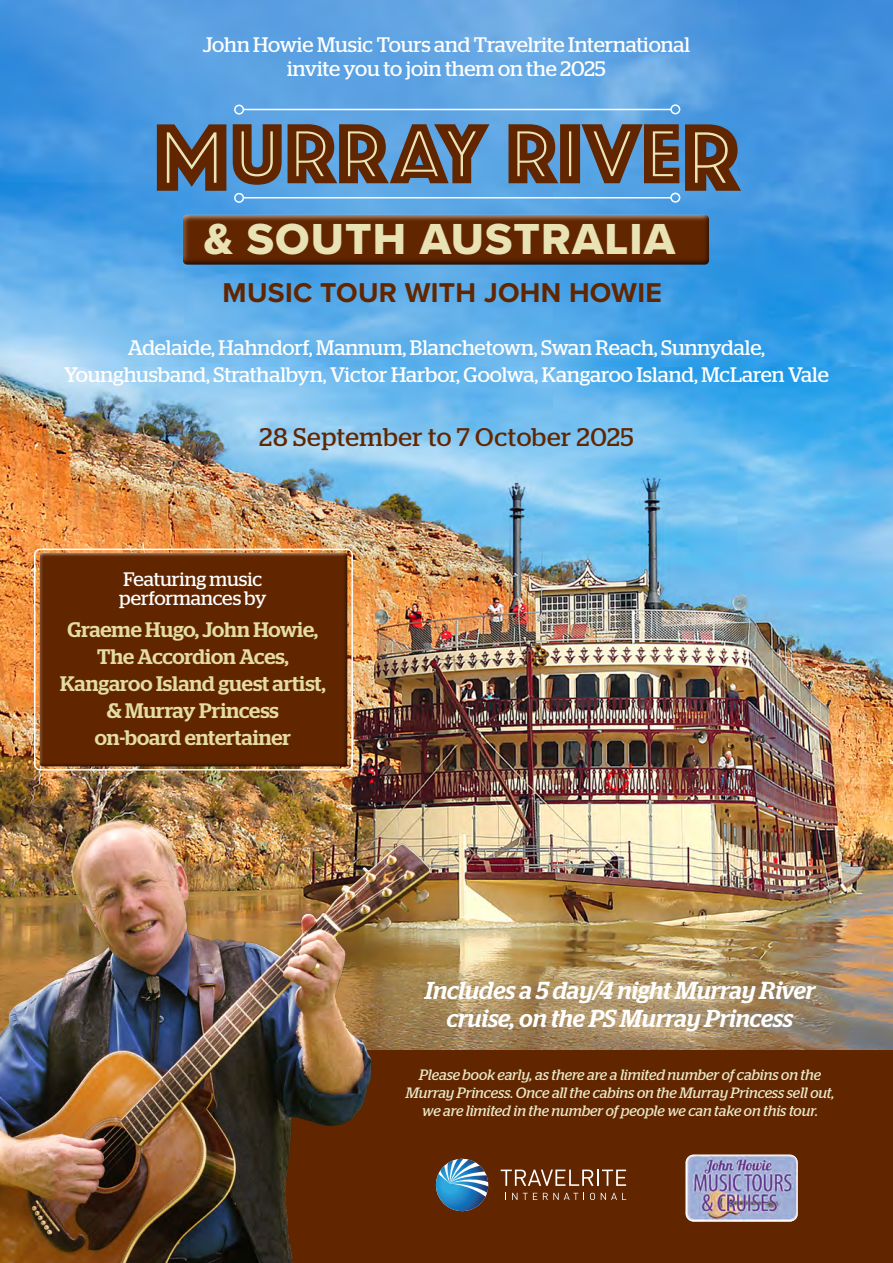
<style>
.page{position:relative;width:893px;height:1263px;background:#fff}
.page>*{position:absolute;margin:0;border:0;box-sizing:border-box;transform-origin:0 0}
.day_date{font:88.35px "Phosphate Inline";color:#612600}
.t1{font:45px "Proxima Nova Extrabld";letter-spacing:.025em;color:#e9e2b4}
.t2{font:700 28.2px "Proxima Nova";letter-spacing:.01em;color:#612600}
.day_date-2{font:25.5px "Stag";letter-spacing:.025em;color:#612600}
.day_date-3{font:italic 500 24.6px/28px "Stag";letter-spacing:-.005em;color:#fff;text-align:center}
.day_date-4{font:21px/27px "Stag";color:#fff;text-align:center}
.day_date-5{font:500 21px/27px "Stag";color:#e4dca2;text-align:center}
.day_date-6{font:19.5px/19.5px "Stag";color:#fff}
.day_date-7{font:italic 15px/18px "Stag";letter-spacing:-.005em;color:#ebe8c9;text-align:center}
.s1{font-size:99.45px}
</style>
<div class="page">
<img style="left:0;top:0;width:893px;height:1050px">
<div style="left:0;top:1050px;width:893px;height:213px;background:#612600"></div>
<img style="left:686px;top:1155px;width:111px;height:66px">
<svg style="left:501px;top:1169px;width:125px;height:17px"></svg>
<svg style="left:437px;top:1158px;width:52px;height:54px"></svg>
<svg style="left:512px;top:1193px;width:5px;height:7px"></svg>
<svg style="left:523px;top:1193px;width:14px;height:7px"></svg>
<svg style="left:543px;top:1193px;width:41px;height:7px"></svg>
<svg style="left:590px;top:1193px;width:5px;height:7px"></svg>
<svg style="left:601px;top:1193px;width:25px;height:7px"></svg>
<img style="left:0;top:803px;width:437px;height:460px">
<hr style="left:243px;top:197px;width:428px;height:1px;background:#fff">
<hr style="left:243px;top:109px;width:428px;height:1px;background:#fff">
<svg style="left:162px;top:110px;width:60px;height:80px;background:#73add9"></svg>
<svg style="left:238px;top:126px;width:38px;height:54px;background:#7bb2d9"></svg>
<svg style="left:292px;top:127px;width:37px;height:55px;background:#87b9d8"></svg>
<svg style="left:344px;top:127px;width:36px;height:55px;background:#89b9d8"></svg>
<svg style="left:515px;top:127px;width:36px;height:55px;background:#87b7d7"></svg>
<svg style="left:688px;top:132px;width:45px;height:59px;background:#86b6d2"></svg>
<svg style="left:588px;top:123px;width:47px;height:65px;background:#71afde"></svg>
<svg style="left:395px;top:117px;width:86px;height:67px;background:#6faddf"></svg>
<div style="left:653px;top:130px;width:19px;height:5px;background:#ebe4b9"></div>
<hr style="left:653px;top:152px;width:19px;height:4px;background:#ebe4b9">
<hr style="left:406px;top:169px;width:28px;height:4px;background:#ebe4b9">
<hr style="left:653px;top:173px;width:19px;height:4px;background:#ebe4b9">
<hr style="left:652px;top:134px;width:4px;height:40px;background:#ebe4b9">
<hr style="left:568px;top:132px;width:4px;height:44px;background:#ebe4b9">
<div style="left:459px;top:150px;width:5px;height:27px;background:#ebe4b9"></div>
<div style="left:180px;top:214px;width:530px;height:53px;background:#231f20;opacity:.75"></div>
<div style="left:234px;top:193px;width:10px;height:10px;border:2px solid #fff;border-radius:50%"></div>
<div style="left:234px;top:105px;width:10px;height:10px;border:2px solid #fff;border-radius:50%"></div>
<div style="left:670px;top:193px;width:10px;height:10px;border:2px solid #fff;border-radius:50%"></div>
<div style="left:670px;top:104px;width:10px;height:10px;border:2px solid #fff;border-radius:50%"></div>
<div style="left:37px;top:551px;width:312px;height:218px;background:#612600"></div>
<div style="left:34px;top:549px;width:319px;height:221px;border:2px solid #fff;border-radius:6px"></div>
<p class="day_date-4" style="left:203px;top:32px;width:489px;line-height:24px">John Howie Music Tours and Travelrite International invite you to join them on the 2025</p>
<p class="day_date" style="left:153px;top:91px;width:588px"><span class="s1">M</span>URRAY RIVE<span class="s1">R</span></p>
<h2 class="t1" style="left:204px;top:206px;width:473px">&amp; SOUTH AUSTRALIA</h2>
<h3 class="t2" style="left:223px;top:271px;width:441px">MUSIC TOUR WITH JOHN HOWIE</h3>
<p class="day_date-4" style="left:64px;top:334px;width:766px">Adelaide, Hahndorf, Mannum, Blanchetown, Swan Reach, Sunnydale,<br>Younghusband, Strathalbyn, Victor Harbor, Goolwa, Kangaroo Island, McLaren Vale</p>
<p class="day_date-2" style="left:259px;top:423px;width:376px">28 September to 7 October 2025</p>
<p class="day_date-6" style="left:119px;top:569px;width:149px">Featuring music performances by</p>
<p class="day_date-5" style="left:60px;top:615px;width:267px">Graeme Hugo, John Howie,<br>The Accordion Aces,<br>Kangaroo Island guest artist, &amp; Murray Princess<br>on-board entertainer</p>
<p class="day_date-3" style="left:425px;top:976px;width:391px">Includes a 5 day/4 night Murray River cruise, on the PS Murray Princess</p>
<p class="day_date-7" style="left:406px;top:1066px;width:430px">Please book early, as there are a limited number of cabins on the<br>Murray Princess. Once all the cabins on the Murray Princess sell out, we are limited in the number of people we can take on this tour.</p>
</div>
